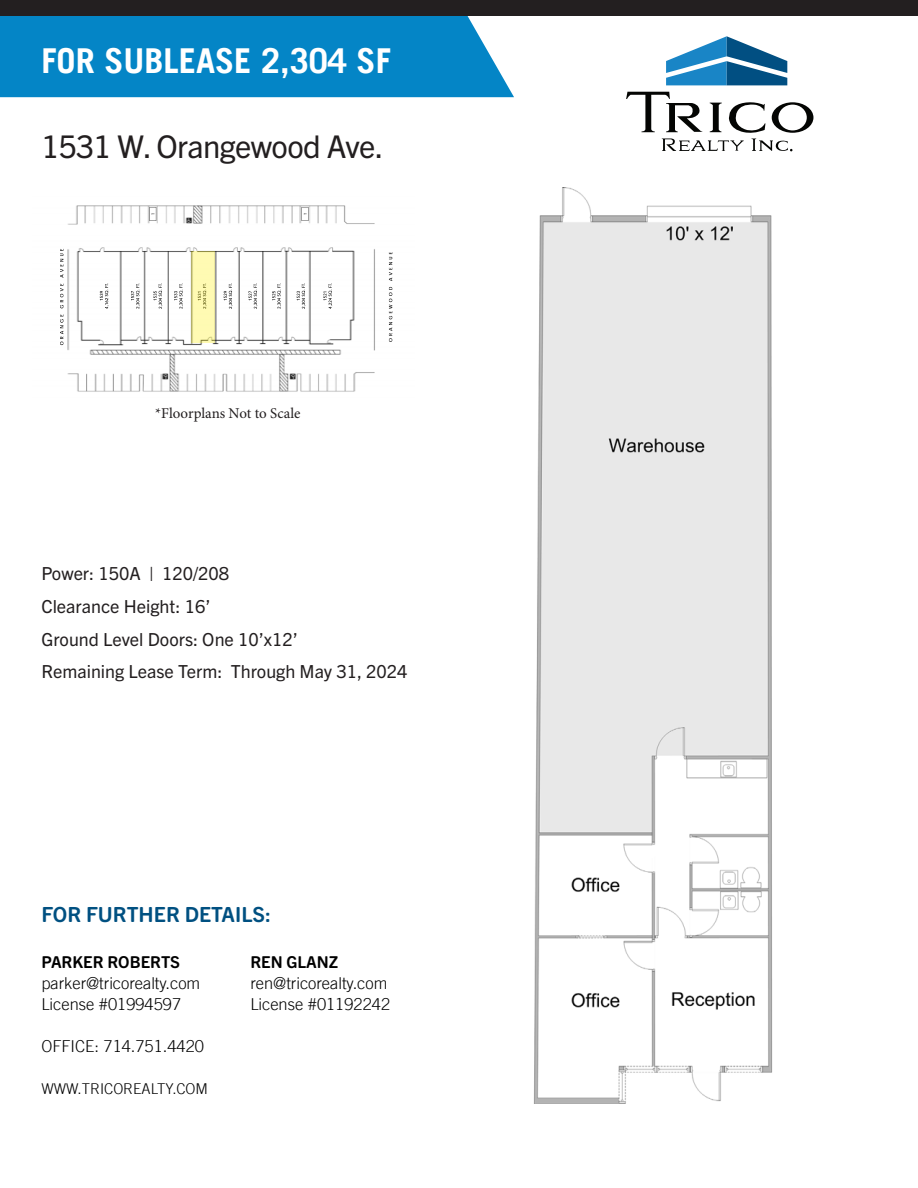
<style>
.page{position:relative;width:918px;height:1188px;background:#fff}
.page>*{position:absolute;margin:0;border:0;box-sizing:border-box;transform-origin:0 0}
.t1{font:700 34.35px "Trade Gothic LT";color:#fff}
.t2{font:31.35px "Trade Gothic Next LT Pro";letter-spacing:-.02em;color:#231f20}
.t3{font:700 20.85px "Trade Gothic Next SR Pro";color:#005081}
.t4{font:18px "Trade Gothic Next LT Pro";color:#231f20}
.t5{font:300 16.5px/21px "Trade Gothic LT";color:#000}
.t6{font:15px "Minion Pro";color:#231f20}
.t7{font:300 15px "Trade Gothic LT";color:#000}
.s1{font-family:"Trade Gothic Next SR Pro";font-weight:700}
</style>
<div class="page">
<div style="left:0;top:15px;width:514px;height:82px;background:#0485c6"></div>
<div style="left:0;top:0;width:918px;height:15px;background:#231f20"></div>
<img style="left:534px;top:188px;width:239px;height:916px">
<svg style="left:666px;top:36px;width:121px;height:49px"></svg>
<svg style="left:626px;top:92px;width:187px;height:59px"></svg>
<img style="left:60px;top:205px;width:333px;height:187px">
<img style="left:302px;top:207px;width:6px;height:14px">
<img style="left:150px;top:207px;width:6px;height:14px">
<svg style="left:191px;top:251px;width:24px;height:92px;fill:#fffab3"></svg>
<p class="t1" style="left:41px;top:39px;width:351px">FOR SUBLEASE 2,304 SF</p>
<p class="t2" style="left:41px;top:125px;width:344px">1531 W. Orangewood Ave.</p>
<p class="t6" style="left:155px;top:403px;width:147px">*Floorplans Not to Scale</p>
<p class="t4" style="left:41px;top:561px;width:189px">Power: 150A | 120/208</p>
<p class="t4" style="left:41px;top:594px;width:171px">Clearance Height: 16’</p>
<p class="t4" style="left:41px;top:626px;width:258px">Ground Level Doors: One 10’x12’</p>
<p class="t4" style="left:41px;top:659px;width:368px">Remaining Lease Term: Through May 31, 2024</p>
<p class="t3" style="left:41px;top:900px;width:231px">FOR FURTHER DETAILS:</p>
<p class="t5" style="left:41px;top:951px;width:160px"><span class="s1">PARKER ROBERTS </span>parker@tricorealty.com</p>
<p class="t5" style="left:41px;top:993px;width:141px">License #01994597</p>
<p class="t5" style="left:41px;top:1035px;width:164px">OFFICE: 714.751.4420</p>
<p class="t7" style="left:41px;top:1079px;width:168px">WWW.TRICOREALTY.COM</p>
<p class="t5" style="left:250px;top:951px;width:139px"><span class="s1">REN GLANZ </span>ren@tricorealty.com</p>
<p class="t5" style="left:250px;top:993px;width:141px">License #01192242</p>
</div>
